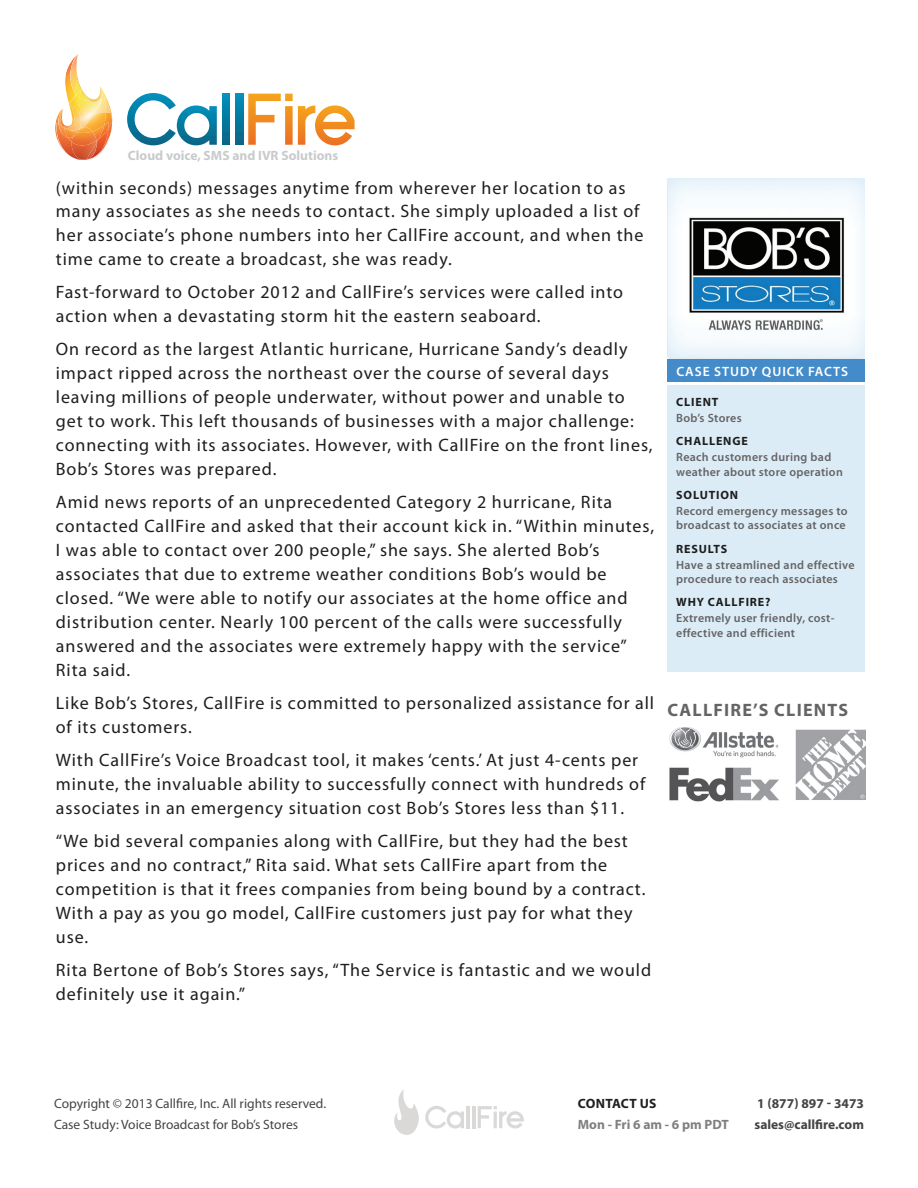
<style>
.page{position:relative;width:918px;height:1188px;background:#fff}
.page>*{position:absolute;margin:0;border:0;box-sizing:border-box;transform-origin:0 0}
.t1{font:18px/24px "Myriad Pro";letter-spacing:.05em;color:#1d1e1e}
.t2{font:700 18px "Myriad Pro";letter-spacing:.07em;color:#646464}
.t3{font:13.5px/21px "Myriad Pro";color:#434444}
.t4{font:700 13.5px/21px "Myriad Pro";color:#434444}
.t5{font:700 13.5px "Myriad Pro";color:#c9cacc}
.t6{font:600 13.5px "Myriad Pro";letter-spacing:.07em;color:#fff}
.t7{font:700 13.5px "Myriad Pro";color:#7f807f}
.t8{font:700 13.5px "Myriad Pro";letter-spacing:.02em;color:#231f20}
.t9{font:600 12px/14.4px "Myriad Pro";letter-spacing:.025em;color:#646464}
.t10{font:700 12px "Myriad Pro";letter-spacing:.07em;color:#1e1d1d}
</style>
<div class="page">
<img style="left:55px;top:64px;width:15px;height:75px">
<img style="left:108px;top:131px;width:4px;height:11px">
<img style="left:57px;top:123px;width:15px;height:34px">
<img style="left:97px;top:139px;width:11px;height:17px">
<img style="left:70px;top:54px;width:8px;height:33px">
<img style="left:58px;top:109px;width:6px;height:19px">
<img style="left:59px;top:127px;width:5px;height:11px">
<img style="left:75px;top:74px;width:4px;height:13px">
<img style="left:59px;top:111px;width:5px;height:16px">
<img style="left:72px;top:142px;width:25px;height:18px">
<img style="left:86px;top:143px;width:11px;height:16px">
<img style="left:69px;top:87px;width:43px;height:44px">
<img style="left:102px;top:89px;width:10px;height:39px">
<img style="left:68px;top:128px;width:36px;height:14px">
<img style="left:99px;top:122px;width:10px;height:17px">
<img style="left:70px;top:91px;width:36px;height:37px">
<img style="left:103px;top:93px;width:7px;height:20px">
<img style="left:64px;top:106px;width:17px;height:18px">
<img style="left:78px;top:91px;width:25px;height:23px">
<svg style="left:76px;top:81px;width:26px;height:21px"></svg>
<img style="left:84px;top:127px;width:9px;height:4px">
<img style="left:72px;top:131px;width:24px;height:14px">
<svg style="left:64px;top:124px;width:20px;height:14px"></svg>
<svg style="left:127px;top:93px;width:90px;height:52px"></svg>
<svg style="left:222px;top:94px;width:8px;height:51px"></svg>
<svg style="left:236px;top:94px;width:7px;height:51px"></svg>
<svg style="left:248px;top:94px;width:107px;height:51px"></svg>
<div style="left:667px;top:359px;width:198px;height:23px;background:#448bc9"></div>
<div style="left:667px;top:385px;width:198px;height:287px;background:#dcecf7"></div>
<img style="left:669px;top:727px;width:196px;height:75px">
<svg style="left:394px;top:1089px;width:25px;height:46px"></svg>
<svg style="left:425px;top:1106px;width:39px;height:23px"></svg>
<hr style="left:466px;top:1106px;width:4px;height:22px;background:#dbd9d8">
<hr style="left:472px;top:1106px;width:3px;height:22px;background:#dbd9d8">
<svg style="left:478px;top:1106px;width:46px;height:23px"></svg>
<img style="left:667px;top:178px;width:197px;height:181px">
<p class="t5" style="left:128px;top:146px;width:212px">CLOUD VOICE, SMS AND IVR SOLUTIONS</p>
<p class="t1" style="left:56px;top:175px;width:589px">(within seconds) messages anytime from wherever her location to as many associates as she needs to contact. She simply uploaded a list of her associate’s phone numbers into her CallFire account, and when the time came to create a broadcast, she was ready.</p>
<p class="t1" style="left:56px;top:280px;width:569px">Fast-forward to October 2012 and CallFire’s services were called into action when a devastating storm hit the eastern seaboard.</p>
<p class="t1" style="left:56px;top:337px;width:598px">On record as the largest Atlantic hurricane, Hurricane Sandy’s deadly impact ripped across the northeast over the course of several days leaving millions of people underwater, without power and unable to get to work. This left thousands of businesses with a major challenge: connecting with its associates. However, with CallFire on the front lines, Bob’s Stores was prepared.</p>
<p class="t1" style="left:56px;top:490px;width:600px">Amid news reports of an unprecedented Category 2 hurricane, Rita contacted CallFire and asked that their account kick in. “Within minutes, I was able to contact over 200 people,” she says. She alerted Bob’s associates that due to extreme weather conditions Bob’s would be closed. “We were able to notify our associates at the home office and distribution center. Nearly 100 percent of the calls were successfully answered and the associates were extremely happy with the service” Rita said.</p>
<p class="t1" style="left:56px;top:691px;width:600px">Like Bob’s Stores, CallFire is committed to personalized assistance for all of its customers.</p>
<p class="t1" style="left:56px;top:748px;width:591px">With CallFire’s Voice Broadcast tool, it makes ‘cents.’ At just 4-cents per minute, the invaluable ability to successfully connect with hundreds of associates in an emergency situation cost Bob’s Stores less than $11.</p>
<p class="t1" style="left:56px;top:829px;width:591px">“We bid several companies along with CallFire, but they had the best prices and no contract,” Rita said. What sets CallFire apart from the competition is that it frees companies from being bound by a contract.<br>With a pay as you go model, CallFire customers just pay for what they use.</p>
<p class="t1" style="left:56px;top:958px;width:597px">Rita Bertone of Bob’s Stores says, “The Service is fantastic and we would definitely use it again.”</p>
<p class="t6" style="left:676px;top:362px;width:173px">Case Study Quick Facts</p>
<p class="t10" style="left:676px;top:394px;width:44px">CLIENT</p>
<p class="t9" style="left:676px;top:410px;width:67px">Bob’s Stores</p>
<p class="t10" style="left:676px;top:433px;width:73px">CHALLENGE</p>
<p class="t9" style="left:676px;top:450px;width:168px">Reach customers during bad weather about store operation</p>
<p class="t10" style="left:676px;top:487px;width:63px">SOLUTION</p>
<p class="t9" style="left:676px;top:503px;width:173px">Record emergency messages to broadcast to associates at once</p>
<p class="t10" style="left:676px;top:541px;width:51px">RESULTS</p>
<p class="t9" style="left:676px;top:557px;width:180px">Have a streamlined and effective procedure to reach associates</p>
<p class="t10" style="left:676px;top:595px;width:96px">WHY CALLFIRE?</p>
<p class="t9" style="left:676px;top:611px;width:160px">Extremely user friendly, cost&shy;effective and efficient</p>
<p class="t2" style="left:667px;top:698px;width:181px">CALLFIRE’S CLIENTS</p>
<p class="t3" style="left:54px;top:1092px;width:274px">Copyright © 2013 Callfire, Inc. All rights reserved.<br>Case Study: Voice Broadcast for Bob’s Stores</p>
<p class="t8" style="left:578px;top:1094px;width:79px">CONTACT US</p>
<p class="t7" style="left:578px;top:1115px;width:152px">MON - FRI 6 AM - 6 PM PDT</p>
<p class="t4" style="left:755px;top:1092px;width:111px">1 (877) 897 - 3473<br>SALES@CALLFIRE.COM</p>
</div>
